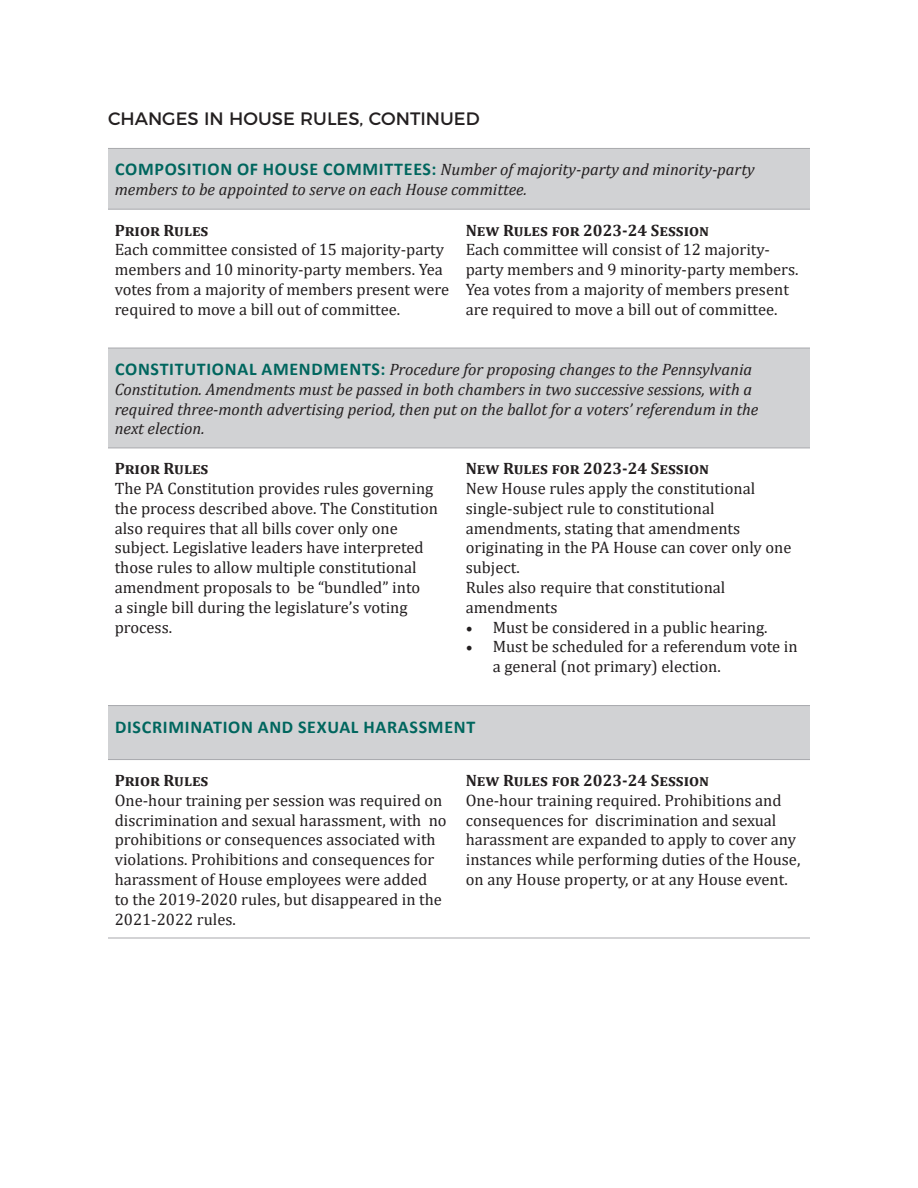
<style>
.page{position:relative;width:918px;height:1188px;background:#fff}
.page>*{position:absolute;margin:0;border:0;box-sizing:border-box;transform-origin:0 0}
.t1{font:700 18px "Calibri";letter-spacing:.04em;color:#00665e}
.t2{font:18px "Montserrat";color:#231f20}
.t3{font:16.5px/19.8px "Cambria";color:#231f20}
.t4{font:italic 16.5px/19.8px "Cambria";color:#231f20}
.t5{font:700 16.5px "Cambria";color:#231f20}
.s1{font-family:"Calibri";font-weight:700;font-style:normal;font-size:18px;color:#00665e}
.s2{font-family:"Minion Pro";font-size:18px}
</style>
<div class="page">
<svg style="left:108px;top:149px;width:702px;height:610px"></svg>
<hr style="left:108px;top:148px;width:351px;height:1px;background:#a8a9ad">
<hr style="left:459px;top:148px;width:351px;height:1px;background:#a8a9ad">
<hr style="left:108px;top:209px;width:351px;height:1px;background:#a8a9ad">
<hr style="left:459px;top:209px;width:351px;height:1px;background:#a8a9ad">
<hr style="left:108px;top:348px;width:351px;height:1px;background:#a8a9ad">
<hr style="left:459px;top:348px;width:351px;height:1px;background:#a8a9ad">
<hr style="left:108px;top:448px;width:351px;height:1px;background:#a8a9ad">
<hr style="left:459px;top:448px;width:351px;height:1px;background:#a8a9ad">
<hr style="left:108px;top:759px;width:351px;height:1px;background:#a8a9ad">
<hr style="left:459px;top:759px;width:351px;height:1px;background:#a8a9ad">
<hr style="left:108px;top:938px;width:351px;height:1px;background:#a8a9ad">
<hr style="left:459px;top:938px;width:351px;height:1px;background:#a8a9ad">
<hr style="left:108px;top:705px;width:351px;height:1px;background:#a8a9ad">
<hr style="left:459px;top:705px;width:351px;height:1px;background:#a8a9ad">
<p class="t2" style="left:108px;top:105px;width:373px">CHANGES IN HOUSE RULES, CONTINUED</p>
<p class="t4" style="left:115px;top:159px;width:642px"><span class="s1">COMPOSITION OF HOUSE COMMITTEES:</span> Number of majority-party and minority-party members to be appointed to serve on each House committee.</p>
<p class="t5" style="left:115px;top:218px;width:95px">Prior Rules</p>
<p class="t3" style="left:115px;top:240px;width:336px">Each committee consisted of 15 majority-party members and 10 minority-party members. Yea votes from a majority of members present were required to move a bill out of committee.</p>
<p class="t5" style="left:466px;top:218px;width:245px">New Rules for 2023-24 Session</p>
<p class="t3" style="left:466px;top:240px;width:334px">Each committee will consist of 12 majority&shy;party members and 9 minority-party members.<br>Yea votes from a majority of members present are required to move a bill out of committee.</p>
<p class="t4" style="left:115px;top:359px;width:645px"><span class="s1">CONSTITUTIONAL AMENDMENTS:</span> Procedure for proposing changes to the Pennsylvania Constitution. Amendments must be passed in both chambers in two successive sessions, with a required three-month advertising period, then put on the ballot for a voters’ referendum in the next election.</p>
<p class="t5" style="left:115px;top:457px;width:95px">Prior Rules</p>
<p class="t3" style="left:115px;top:478px;width:325px">The PA Constitution provides rules governing the process described above. The Constitution also requires that all bills cover only one subject. Legislative leaders have interpreted those rules to allow multiple constitutional amendment proposals to be “bundled” into<br>a single bill during the legislature’s voting process.</p>
<p class="t5" style="left:466px;top:457px;width:245px">New Rules for 2023-24 Session</p>
<p class="t3" style="left:466px;top:478px;width:327px">New House rules apply the constitutional single-subject rule to constitutional amendments, stating that amendments originating in the PA House can cover only one subject.</p>
<p class="t3" style="left:466px;top:577px;width:261px">Rules also require that constitutional amendments</p>
<p class="t3" style="left:466px;top:617px;width:303px"><span class="s2">•</span> Must be considered in a public hearing.</p>
<p class="t3" style="left:493px;top:637px;width:306px;text-indent:-27px"><span class="s2">•</span> Must be scheduled for a referendum vote in a general (not primary) election.</p>
<p class="t1" style="left:115px;top:714px;width:362px">DISCRIMINATION AND SEXUAL HARASSMENT</p>
<p class="t5" style="left:115px;top:769px;width:95px">Prior Rules</p>
<p class="t3" style="left:115px;top:790px;width:333px">One-hour training per session was required on discrimination and sexual harassment, with no prohibitions or consequences associated with violations. Prohibitions and consequences for harassment of House employees were added<br>to the 2019-2020 rules, but disappeared in the 2021-2022 rules.</p>
<p class="t5" style="left:466px;top:769px;width:245px">New Rules for 2023-24 Session</p>
<p class="t3" style="left:466px;top:790px;width:336px">One-hour training required. Prohibitions and consequences for discrimination and sexual harassment are expanded to apply to cover any instances while performing duties of the House, on any House property, or at any House event.</p>
</div>
